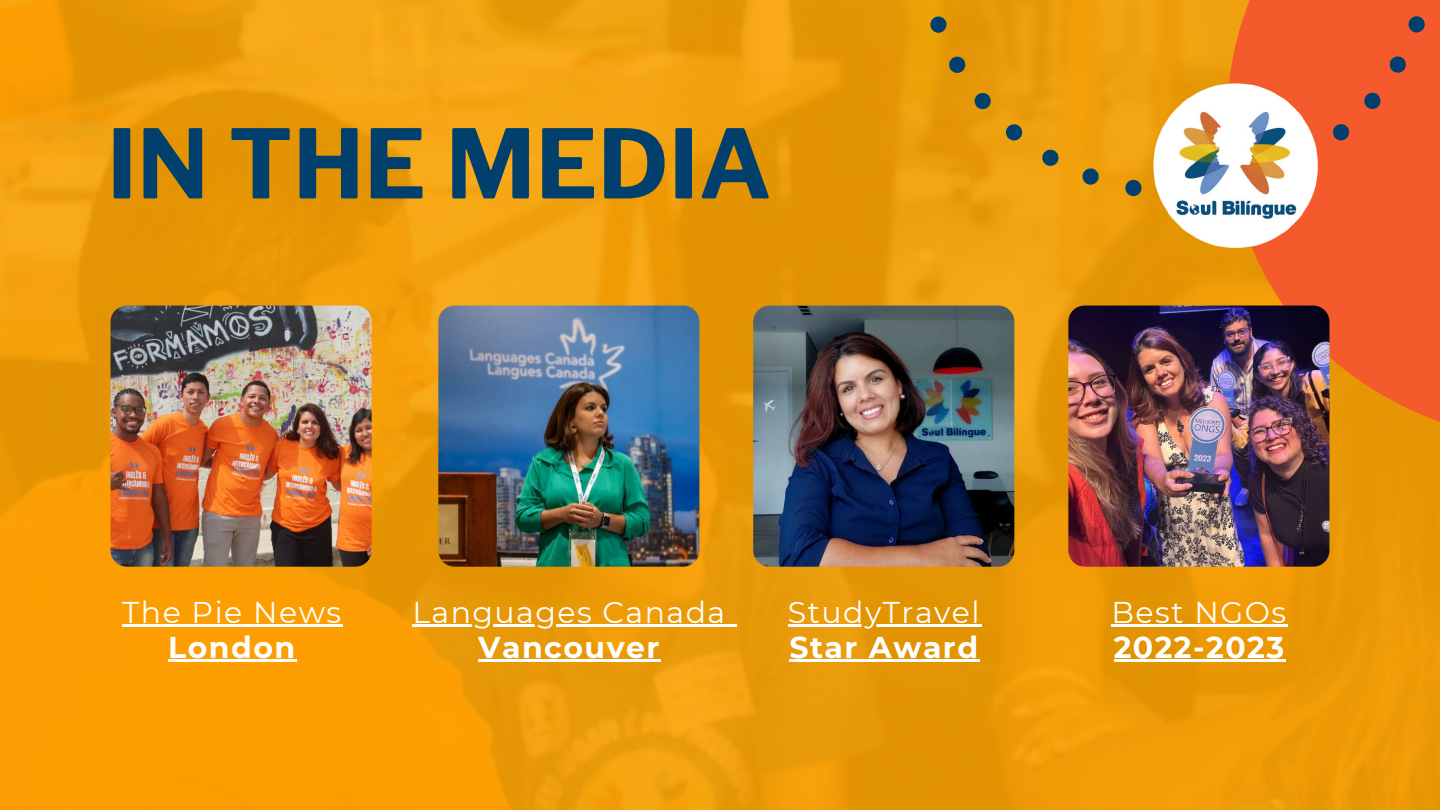
<style>
.page{position:relative;width:1440px;height:810px;background:#fff}
.page>*{position:absolute;margin:0;border:0;box-sizing:border-box;transform-origin:0 0}
.t1{font:700 94.8px "Libre Franklin";color:#01406c}
.t2{font:30px "Montserrat";letter-spacing:.05em;color:#fff}
.t3{font:700 30px "Montserrat";letter-spacing:.05em;color:#fff}
</style>
<div class="page">
<img style="left:0;top:0;width:1440px;height:810px">
<svg style="left:1194px;top:0;width:246px;height:460px;background:#f16723"></svg>
<svg style="left:1125px;top:179px;width:16px;height:17px"></svg>
<svg style="left:1081px;top:167px;width:19px;height:18px"></svg>
<svg style="left:1041px;top:149px;width:19px;height:17px"></svg>
<svg style="left:1005px;top:123px;width:18px;height:17px"></svg>
<svg style="left:1332px;top:123px;width:18px;height:17px"></svg>
<svg style="left:974px;top:92px;width:18px;height:17px"></svg>
<svg style="left:1363px;top:92px;width:18px;height:17px"></svg>
<svg style="left:948px;top:55px;width:19px;height:18px"></svg>
<svg style="left:1389px;top:55px;width:18px;height:18px"></svg>
<svg style="left:929px;top:15px;width:19px;height:18px"></svg>
<svg style="left:1407px;top:15px;width:19px;height:18px"></svg>
<img style="left:111px;top:306px;width:261px;height:261px;border-radius:16px">
<img style="left:438px;top:306px;width:261px;height:261px;border-radius:16px">
<img style="left:1068px;top:306px;width:261px;height:261px;border-radius:16px">
<img style="left:753px;top:306px;width:261px;height:261px;border-radius:16px">
<hr style="left:122px;top:624px;width:221px;height:3px;background:#fff">
<hr style="left:168px;top:660px;width:129px;height:2px;background:#fff">
<hr style="left:412px;top:624px;width:315px;height:3px;background:#fff">
<svg style="left:727px;top:624px;width:9px;height:3px"></svg>
<hr style="left:478px;top:660px;width:183px;height:2px;background:#fff">
<hr style="left:788px;top:624px;width:193px;height:3px;background:#fff">
<hr style="left:789px;top:660px;width:191px;height:2px;background:#fff">
<hr style="left:1112px;top:624px;width:176px;height:3px;background:#fff">
<hr style="left:1114px;top:660px;width:172px;height:2px;background:#fff">
<img style="left:1141px;top:71px;width:188px;height:189px">
<h1 class="t1" style="left:107px;top:107px;width:666px">IN THE MEDIA</h1>
<p class="t2" style="left:122px;top:594px;width:220px">The Pie News</p>
<p class="t3" style="left:168px;top:629px;width:129px">London</p>
<p class="t2" style="left:412px;top:594px;width:314px">Languages Canada</p>
<p class="t3" style="left:478px;top:629px;width:183px">Vancouver</p>
<p class="t2" style="left:788px;top:594px;width:193px">StudyTravel</p>
<p class="t3" style="left:789px;top:629px;width:190px">Star Award</p>
<p class="t2" style="left:1112px;top:594px;width:176px">Best NGOs</p>
<p class="t3" style="left:1114px;top:629px;width:172px">2022-2023</p>
</div>
